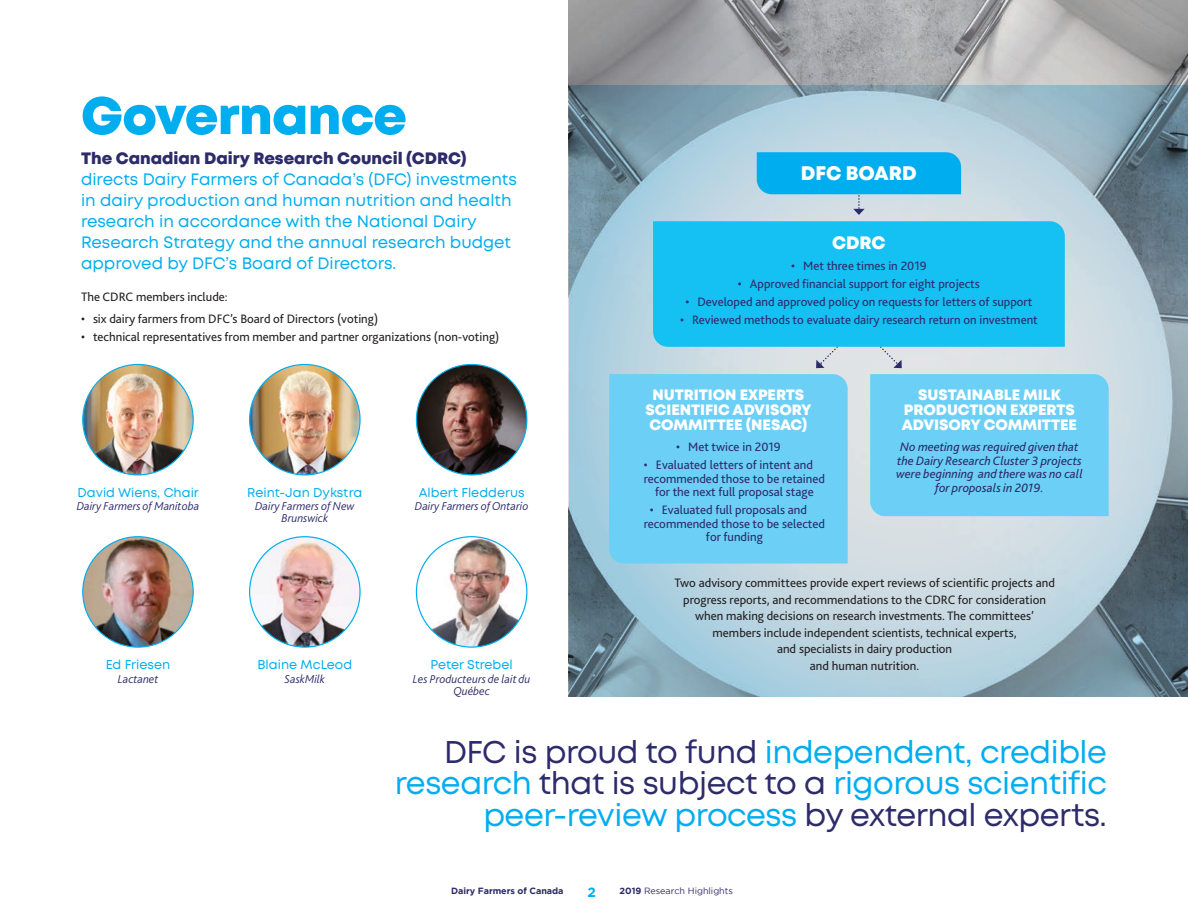
<style>
.page{position:relative;width:1188px;height:918px;background:#fff}
.page>*{position:absolute;margin:0;border:0;box-sizing:border-box;transform-origin:0 0}
.TITRE_1_texte{font:800 52.5px "Mont";letter-spacing:-.015em;color:#00aeef}
.Titre_section{font:31.35px/31.3px "Mont";letter-spacing:-.015em;color:#00aeef;text-align:right}
.t1{font:800 19.65px "Mont";color:#fff}
.crdc_sous-titre{font:800 18px "Mont";color:#fff}
.texte_présentation{font:16.5px/21px "Mont";color:#00aeef}
.crdc_sous-titre-2{font:800 15px/15px "Mont";letter-spacing:-.005em;color:#fff;text-align:center}
.t2{font:700 13.5px "Gotham";color:#00aeef}
.texte{font:12.75px/16.5px "Bliss 2";color:#231f20;text-align:center}
.t3{font:12.75px "Bliss 2";color:#2d2b6a}
.liste-BULLETS{font:italic 12.75px/13.5px "Bliss 2";color:#2d2b6a;text-align:center}
.Nom_ca{font:12.75px "Mont";color:#00aeef}
.Descrip_ca{font:italic 300 12px/12px "Bliss 2";color:#2d2b6a;text-align:center}
.t4{font:9px "Gotham";color:#2d2b6a}
.t5{font:700 9px "Gotham";letter-spacing:-.005em;color:#2d2b6a}
.s1{font-weight:800;color:#2d2b6a}
.s2{color:#2d2b6a}
.s3{font-weight:700}
</style>
<div class="page">
<img style="left:569px;top:0;width:619px;height:85px">
<svg style="left:569px;top:85px;width:619px;height:611px;background:#a4bcc8"></svg>
<img style="left:83px;top:364px;width:110px;height:111px;border-radius:55px">
<img style="left:83px;top:537px;width:110px;height:110px;border-radius:55px">
<img style="left:416px;top:537px;width:111px;height:110px;border-radius:55px">
<img style="left:416px;top:364px;width:111px;height:111px;border-radius:55px">
<img style="left:250px;top:364px;width:110px;height:111px;border-radius:55px">
<img style="left:250px;top:537px;width:109px;height:110px">
<svg style="left:816px;top:347px;width:24px;height:21px"></svg>
<svg style="left:878px;top:347px;width:24px;height:21px"></svg>
<div style="left:653px;top:221px;width:412px;height:126px;background:#15c0f2"></div>
<div style="left:609px;top:374px;width:239px;height:190px;background:#6bcff6"></div>
<div style="left:870px;top:374px;width:239px;height:142px;background:#6bcff6"></div>
<svg style="left:757px;top:152px;width:204px;height:63px;background:#46bdea"></svg>
<p class="TITRE_1_texte" style="left:81px;top:81px;width:327px">Governance</p>
<p class="texte_présentation" style="left:81px;top:148px;width:437px"><span class="s1">The Canadian Dairy Research Council (CDRC) </span>directs Dairy Farmers of Canada’s (DFC) investments in dairy production and human nutrition and health research in accordance with the National Dairy Research Strategy and the annual research budget approved by DFC’s Board of Directors.</p>
<p class="texte" style="left:81px;top:288px;width:148px">The CDRC members include:</p>
<p class="texte" style="left:81px;top:310px;width:299px">• six dairy farmers from DFC’s Board of Directors (voting)</p>
<p class="texte" style="left:81px;top:328px;width:420px">• technical representatives from member and partner organizations (non-voting)</p>
<p class="Nom_ca" style="left:77px;top:484px;width:123px">David Wiens, Chair</p>
<p class="Descrip_ca" style="left:77px;top:500px;width:124px">Dairy Farmers of Manitoba</p>
<p class="Nom_ca" style="left:247px;top:484px;width:117px">Reint-Jan Dykstra</p>
<p class="Descrip_ca" style="left:255px;top:500px;width:101px">Dairy Farmers of New<br>Brunswick</p>
<p class="Nom_ca" style="left:419px;top:484px;width:107px">Albert Fledderus</p>
<p class="Descrip_ca" style="left:415px;top:500px;width:115px">Dairy Farmers of Ontario</p>
<p class="Nom_ca" style="left:106px;top:657px;width:66px">Ed Friesen</p>
<p class="Descrip_ca" style="left:118px;top:672px;width:42px">Lactanet</p>
<p class="Nom_ca" style="left:257px;top:657px;width:96px">Blaine McLeod</p>
<p class="Descrip_ca" style="left:285px;top:672px;width:42px">SaskMilk</p>
<p class="Nom_ca" style="left:431px;top:657px;width:84px">Peter Strebel</p>
<p class="Descrip_ca" style="left:413px;top:672px;width:119px">Les Producteurs de lait du<br>Québec</p>
<p class="t1" style="left:801px;top:161px;width:117px">DFC BOARD</p>
<p class="crdc_sous-titre" style="left:832px;top:231px;width:55px">CDRC</p>
<p class="t3" style="left:791px;top:258px;width:137px">• Met three times in 2019</p>
<p class="t3" style="left:738px;top:276px;width:243px">• Approved financial support for eight projects</p>
<p class="t3" style="left:685px;top:294px;width:348px">• Developed and approved policy on requests for letters of support</p>
<p class="t3" style="left:680px;top:312px;width:359px">• Reviewed methods to evaluate dairy research return on investment</p>
<p class="crdc_sous-titre-2" style="left:645px;top:387px;width:168px">NUTRITION EXPERTS<br>SCIENTIFIC ADVISORY<br>COMMITTEE (NESAC)</p>
<p class="t3" style="left:676px;top:439px;width:106px">• Met twice in 2019</p>
<p class="t3" style="left:644px;top:457px;width:171px">• Evaluated letters of intent and</p>
<p class="t3" style="left:644px;top:470px;width:183px">recommended those to be retained</p>
<p class="t3" style="left:655px;top:484px;width:160px">for the next full proposal stage</p>
<p class="t3" style="left:650px;top:502px;width:159px">• Evaluated full proposals and</p>
<p class="t3" style="left:644px;top:515px;width:183px">recommended those to be selected</p>
<p class="t3" style="left:706px;top:529px;width:58px">for funding</p>
<p class="crdc_sous-titre-2" style="left:902px;top:387px;width:177px">SUSTAINABLE MILK<br>PRODUCTION EXPERTS<br>ADVISORY COMMITTEE</p>
<p class="liste-BULLETS" style="left:896px;top:440px;width:188px">No meeting was required given that the Dairy Research Cluster 3 projects were beginning and there was no call for proposals in 2019.</p>
<p class="texte" style="left:674px;top:574px;width:382px">Two advisory committees provide expert reviews of scientific projects and progress reports, and recommendations to the CDRC for consideration when making decisions on research investments. The committees’ members include independent scientists, technical experts,<br>and specialists in dairy production<br>and human nutrition.</p>
<p class="Titre_section" style="left:395px;top:737px;width:714px"><span class="s2">DFC is proud to fund</span> independent, credible research <span class="s2">that is subject to a</span> rigorous scientific peer-review process <span class="s2">by external experts.</span></p>
<p class="t5" style="left:451px;top:886px;width:114px">Dairy Farmers of Canada</p>
<p class="t2" style="left:587px;top:884px;width:10px">2</p>
<p class="t4" style="left:620px;top:886px;width:115px"><span class="s3">2019</span> Research Highlights</p>
</div>
